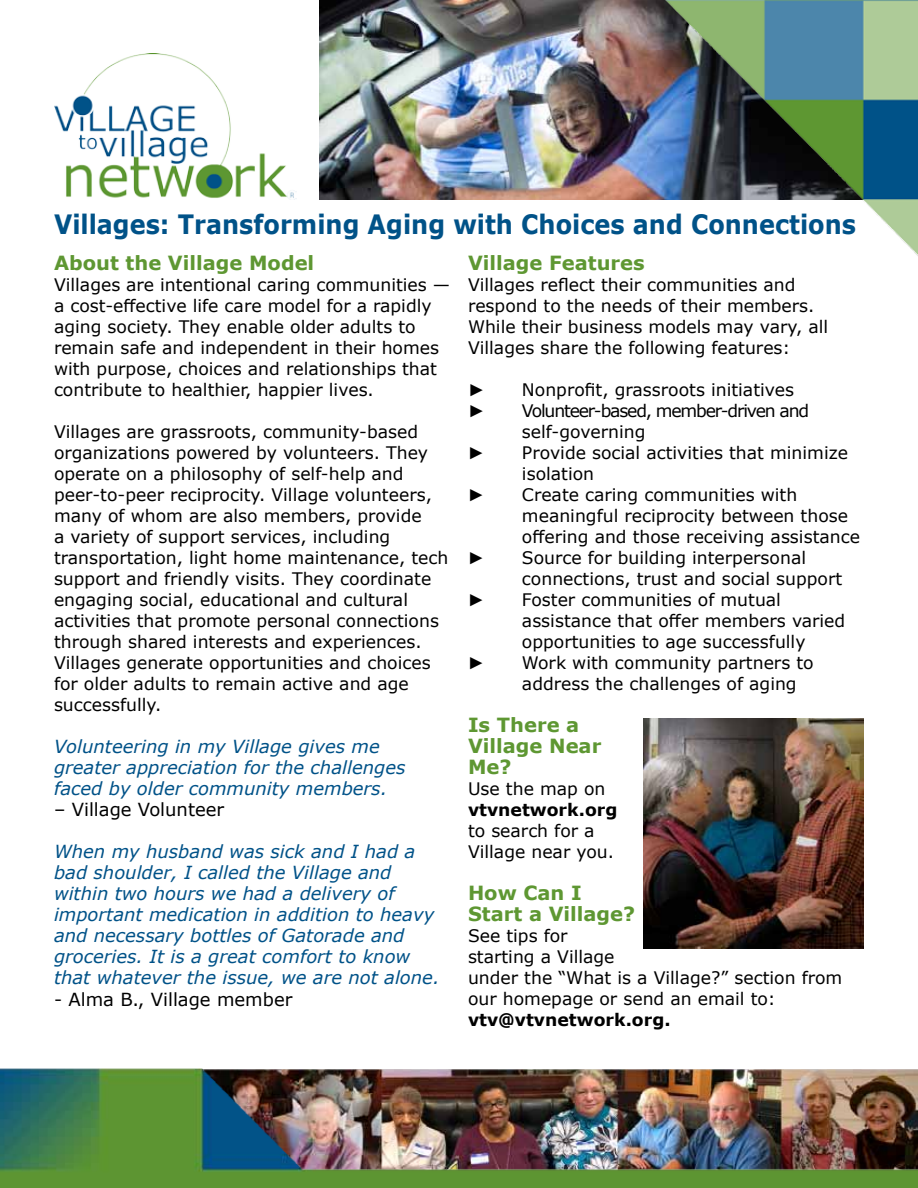
<style>
.page{position:relative;width:918px;height:1188px;background:#fff}
.page>*{position:absolute;margin:0;border:0;box-sizing:border-box;transform-origin:0 0}
.t1{font:700 26.7px "Verdana";color:#005288;scale:.9 1}
.t2{font:700 19.5px/21px "Verdana";color:#5e9732}
.t3{font:italic 18px/21px "Verdana";color:#005288}
.t4{font:18px "Verdana";color:#000}
.t5{font:17.25px/21px "Verdana";color:#000}
.t6{font:17.25px/21px "Verdana";letter-spacing:-.07em;color:#000}
.t7{font:700 17.25px "Verdana";color:#000}
.t8{font:17.25px "Arial";color:#000}
</style>
<div class="page">
<img style="left:319px;top:0;width:248px;height:199px">
<img style="left:54px;top:54px;width:243px;height:146px">
<img style="left:567px;top:0;width:351px;height:256px">
<img style="left:0;top:1068px;width:918px;height:120px">
<img style="left:644px;top:718px;width:220px;height:231px">
<h1 class="t1" style="left:54px;top:205px;width:893px">Villages: Transforming Aging with Choices and Connections</h1>
<p class="t2" style="left:54px;top:252px;width:262px">About the Village Model</p>
<p class="t5" style="left:54px;top:274px;width:398px">Villages are intentional caring communities — a cost-effective life care model for a rapidly aging society. They enable older adults to remain safe and independent in their homes with purpose, choices and relationships that contribute to healthier, happier lives.</p>
<p class="t5" style="left:54px;top:421px;width:396px">Villages are grassroots, community-based organizations powered by volunteers. They operate on a philosophy of self-help and peer-to-peer reciprocity. Village volunteers, many of whom are also members, provide<br>a variety of support services, including transportation, light home maintenance, tech support and friendly visits. They coordinate engaging social, educational and cultural activities that promote personal connections through shared interests and experiences.<br>Villages generate opportunities and choices for older adults to remain active and age successfully.</p>
<p class="t3" style="left:54px;top:736px;width:353px">Volunteering in my Village gives me greater appreciation for the challenges faced by older community members.</p>
<p class="t4" style="left:54px;top:797px;width:172px">– Village Volunteer</p>
<p class="t3" style="left:54px;top:841px;width:387px">When my husband was sick and I had a bad shoulder, I called the Village and within two hours we had a delivery of important medication in addition to heavy and necessary bottles of Gatorade and groceries. It is a great comfort to know that whatever the issue, we are not alone.</p>
<p class="t4" style="left:54px;top:987px;width:240px">- Alma B., Village member</p>
<p class="t2" style="left:468px;top:252px;width:178px">Village Features</p>
<p class="t5" style="left:468px;top:274px;width:362px">Villages reflect their communities and respond to the needs of their members.<br>While their business models may vary, all Villages share the following features:</p>
<p class="t8" style="left:468px;top:378px;width:19px">►</p>
<p class="t5" style="left:522px;top:379px;width:274px">Nonprofit, grassroots initiatives</p>
<p class="t8" style="left:468px;top:399px;width:19px">►</p>
<p class="t6" style="left:522px;top:400px;width:289px">Volunteer-based, member-driven and self-governing</p>
<p class="t8" style="left:468px;top:441px;width:19px">►</p>
<p class="t5" style="left:522px;top:442px;width:327px">Provide social activities that minimize isolation</p>
<p class="t8" style="left:468px;top:483px;width:19px">►</p>
<p class="t5" style="left:522px;top:484px;width:340px">Create caring communities with meaningful reciprocity between those offering and those receiving assistance</p>
<p class="t8" style="left:468px;top:546px;width:19px">►</p>
<p class="t5" style="left:522px;top:547px;width:322px">Source for building interpersonal connections, trust and social support</p>
<p class="t8" style="left:468px;top:588px;width:19px">►</p>
<p class="t5" style="left:522px;top:589px;width:325px">Foster communities of mutual assistance that offer members varied opportunities to age successfully</p>
<p class="t8" style="left:468px;top:651px;width:19px">►</p>
<p class="t5" style="left:522px;top:652px;width:293px">Work with community partners to address the challenges of aging</p>
<p class="t2" style="left:468px;top:714px;width:135px">Is There a<br>Village Near<br>Me?</p>
<p class="t5" style="left:468px;top:778px;width:139px">Use the map on</p>
<p class="t7" style="left:468px;top:798px;width:151px">vtvnetwork.org</p>
<p class="t5" style="left:468px;top:820px;width:148px">to search for a<br>Village near you.</p>
<p class="t2" style="left:468px;top:882px;width:169px">How Can I<br>Start a Village?</p>
<p class="t5" style="left:468px;top:925px;width:376px">See tips for<br>starting a Village<br>under the “What is a Village?” section from our homepage or send an email to:</p>
<p class="t7" style="left:468px;top:1008px;width:204px">vtv@vtvnetwork.org.</p>
</div>
